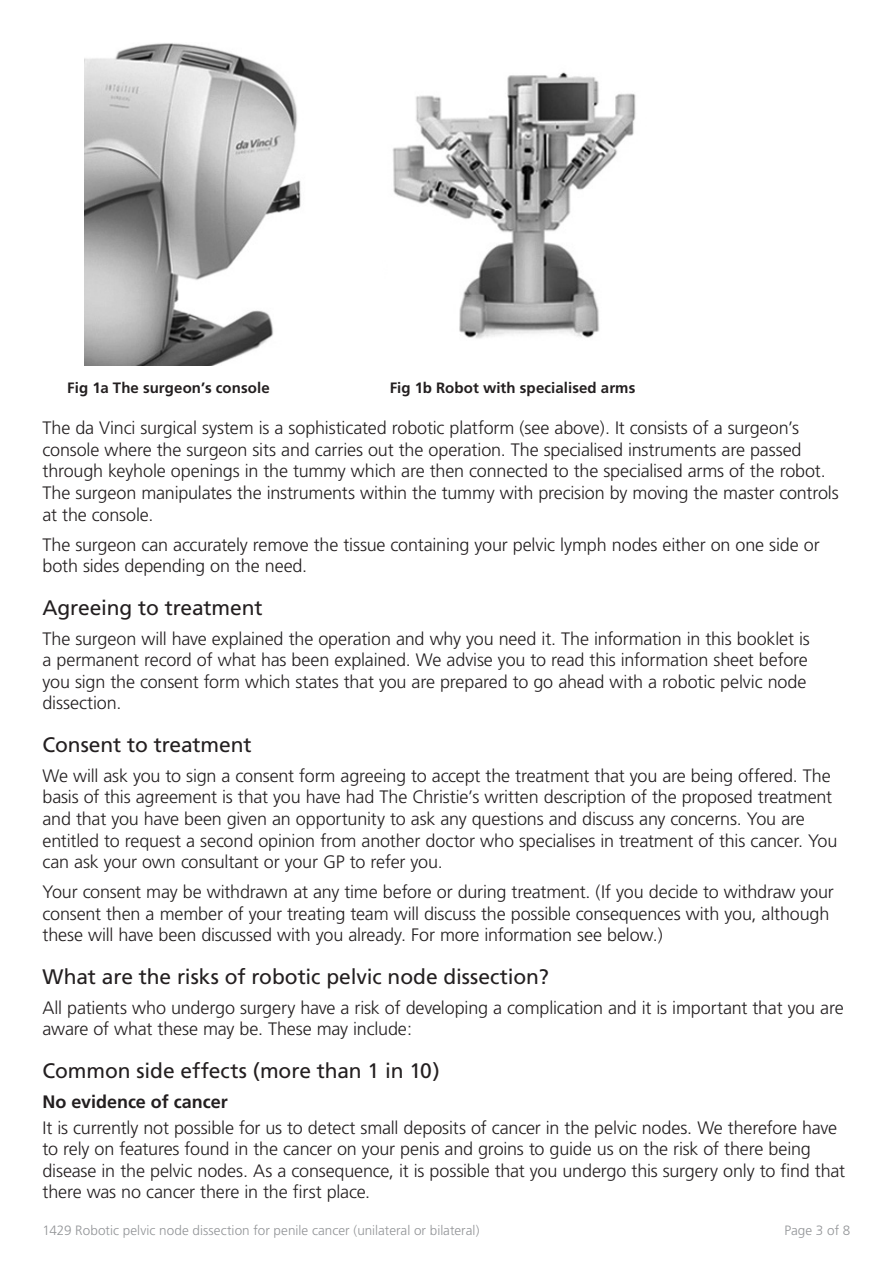
<style>
.page{position:relative;width:893px;height:1263px;background:#fff}
.page>*{position:absolute;margin:0;border:0;box-sizing:border-box;transform-origin:0 0}
.t1{font:21px "Frutiger";letter-spacing:-.005em;color:#231f20}
.t2{font:300 18px/21.6px "Frutiger";letter-spacing:-.01em;color:#231f20}
.t3{font:700 18px "Frutiger";letter-spacing:-.005em;color:#231f20}
.t4{font:700 15px "Frutiger";letter-spacing:.005em;color:#231f20}
.t5{font:300 13.5px "Frutiger";letter-spacing:.005em;color:#939598}
</style>
<div class="page">
<img style="left:84px;top:43px;width:217px;height:322px">
<img style="left:392px;top:72px;width:244px;height:267px">
<p class="t4" style="left:67px;top:379px;width:204px">Fig 1a The surgeon’s console</p>
<p class="t4" style="left:390px;top:379px;width:247px">Fig 1b Robot with specialised arms</p>
<p class="t2" style="left:43px;top:417px;width:798px">The da Vinci surgical system is a sophisticated robotic platform (see above). It consists of a surgeon’s console where the surgeon sits and carries out the operation. The specialised instruments are passed through keyhole openings in the tummy which are then connected to the specialised arms of the robot.<br>The surgeon manipulates the instruments within the tummy with precision by moving the master controls at the console.</p>
<p class="t2" style="left:43px;top:534px;width:779px">The surgeon can accurately remove the tissue containing your pelvic lymph nodes either on one side or both sides depending on the need.</p>
<p class="t1" style="left:43px;top:595px;width:222px">Agreeing to treatment</p>
<p class="t2" style="left:43px;top:628px;width:769px">The surgeon will have explained the operation and why you need it. The information in this booklet is a permanent record of what has been explained. We advise you to read this information sheet before you sign the consent form which states that you are prepared to go ahead with a robotic pelvic node dissection.</p>
<p class="t1" style="left:43px;top:732px;width:211px">Consent to treatment</p>
<p class="t2" style="left:43px;top:765px;width:796px">We will ask you to sign a consent form agreeing to accept the treatment that you are being offered. The basis of this agreement is that you have had The Christie’s written description of the proposed treatment and that you have been given an opportunity to ask any questions and discuss any concerns. You are entitled to request a second opinion from another doctor who specialises in treatment of this cancer. You can ask your own consultant or your GP to refer you.</p>
<p class="t2" style="left:43px;top:881px;width:793px">Your consent may be withdrawn at any time before or during treatment. (If you decide to withdraw your consent then a member of your treating team will discuss the possible consequences with you, although these will have been discussed with you already. For more information see below.)</p>
<p class="t1" style="left:43px;top:964px;width:508px">What are the risks of robotic pelvic node dissection?</p>
<p class="t2" style="left:43px;top:997px;width:803px">All patients who undergo surgery have a risk of developing a complication and it is important that you are aware of what these may be. These may include:</p>
<p class="t1" style="left:43px;top:1058px;width:399px">Common side effects (more than 1 in 10)</p>
<p class="t3" style="left:43px;top:1091px;width:187px">No evidence of cancer</p>
<p class="t2" style="left:43px;top:1116px;width:804px">It is currently not possible for us to detect small deposits of cancer in the pelvic nodes. We therefore have to rely on features found in the cancer on your penis and groins to guide us on the risk of there being disease in the pelvic nodes. As a consequence, it is possible that you undergo this surgery only to find that there was no cancer there in the first place.</p>
<p class="t5" style="left:43px;top:1223px;width:438px">1429 Robotic pelvic node dissection for penile cancer (unilateral or bilateral)</p>
<p class="t5" style="left:784px;top:1223px;width:68px">Page 3 of 8</p>
</div>
